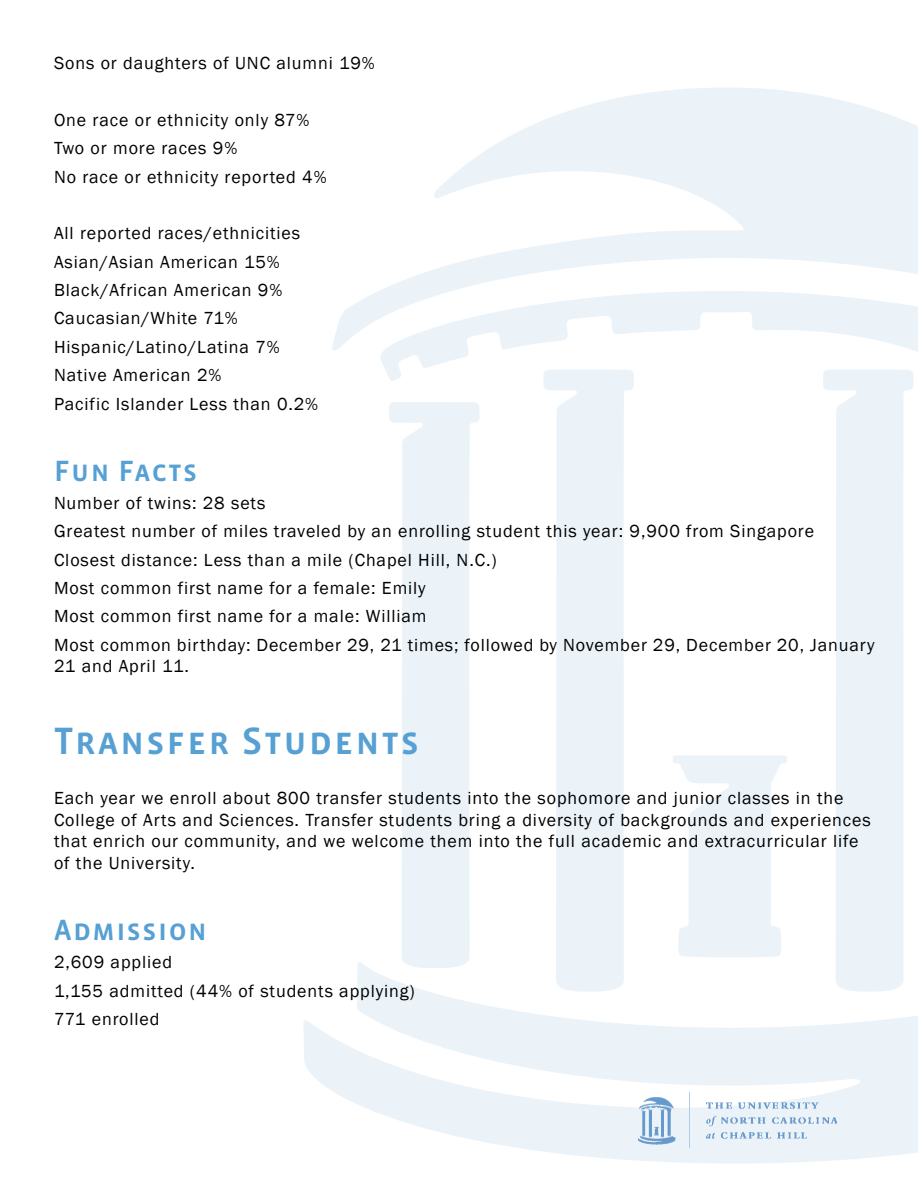
<style>
.page{position:relative;width:918px;height:1188px;background:#fff}
.page>*{position:absolute;margin:0;border:0;box-sizing:border-box;transform-origin:0 0}
.t1{font:500 39px "Vista Sans OT";letter-spacing:.05em;color:#56a0d3}
.t2{font:500 30px "Vista Sans OT";letter-spacing:.05em;color:#56a0d3}
.t3{font:18px/28.3px "Franklin Gothic";letter-spacing:.05em;color:#000}
</style>
<div class="page">
<svg style="left:380px;top:354px;width:88px;height:27px"></svg>
<svg style="left:332px;top:87px;width:585px;height:267px"></svg>
<svg style="left:304px;top:962px;width:613px;height:201px"></svg>
<svg style="left:823px;top:370px;width:91px;height:622px;fill:#ebf3f9"></svg>
<svg style="left:673px;top:755px;width:114px;height:202px"></svg>
<svg style="left:543px;top:370px;width:91px;height:622px;fill:#ebf3f9"></svg>
<svg style="left:389px;top:402px;width:91px;height:566px;fill:#ebf3f9"></svg>
<img style="left:639px;top:1093px;width:198px;height:54px">
<p class="t3" style="left:54px;top:50px;width:322px">Sons or daughters of UNC alumni 19%</p>
<p class="t3" style="left:54px;top:106px;width:274px">One race or ethnicity only 87%<br>Two or more races 9%<br>No race or ethnicity reported 4%</p>
<p class="t3" style="left:54px;top:220px;width:266px">All reported races/ethnicities<br>Asian/Asian American 15%<br>Black/African American 9%<br>Caucasian/White 71%<br>Hispanic/Latino/Latina 7%<br>Native American 2%<br>Pacific Islander Less than 0.2%</p>
<h2 class="t2" style="left:54px;top:455px;width:145px">Fun Facts</h2>
<p class="t3" style="left:54px;top:489px;width:822px">Number of twins: 28 sets<br>Greatest number of miles traveled by an enrolling student this year: 9,900 from Singapore Closest distance: Less than a mile (Chapel Hill, N.C.)<br>Most common first name for a female: Emily<br>Most common first name for a male: William<br>Most common birthday: December 29, 21 times; followed by November 29, December 20, January</p>
<p class="t3" style="left:54px;top:653px;width:137px">21 and April 11.</p>
<h1 class="t1" style="left:54px;top:721px;width:367px">Transfer Students</h1>
<p class="t3" style="left:54px;top:788px;width:818px;line-height:21.6px">Each year we enroll about 800 transfer students into the sophomore and junior classes in the College of Arts and Sciences. Transfer students bring a diversity of backgrounds and experiences that enrich our community, and we welcome them into the full academic and extracurricular life of the University.</p>
<h2 class="t2" style="left:54px;top:915px;width:154px">Admission</h2>
<p class="t3" style="left:54px;top:949px;width:362px">2,609 applied<br>1,155 admitted (44% of students applying)<br>771 enrolled</p>
</div>
